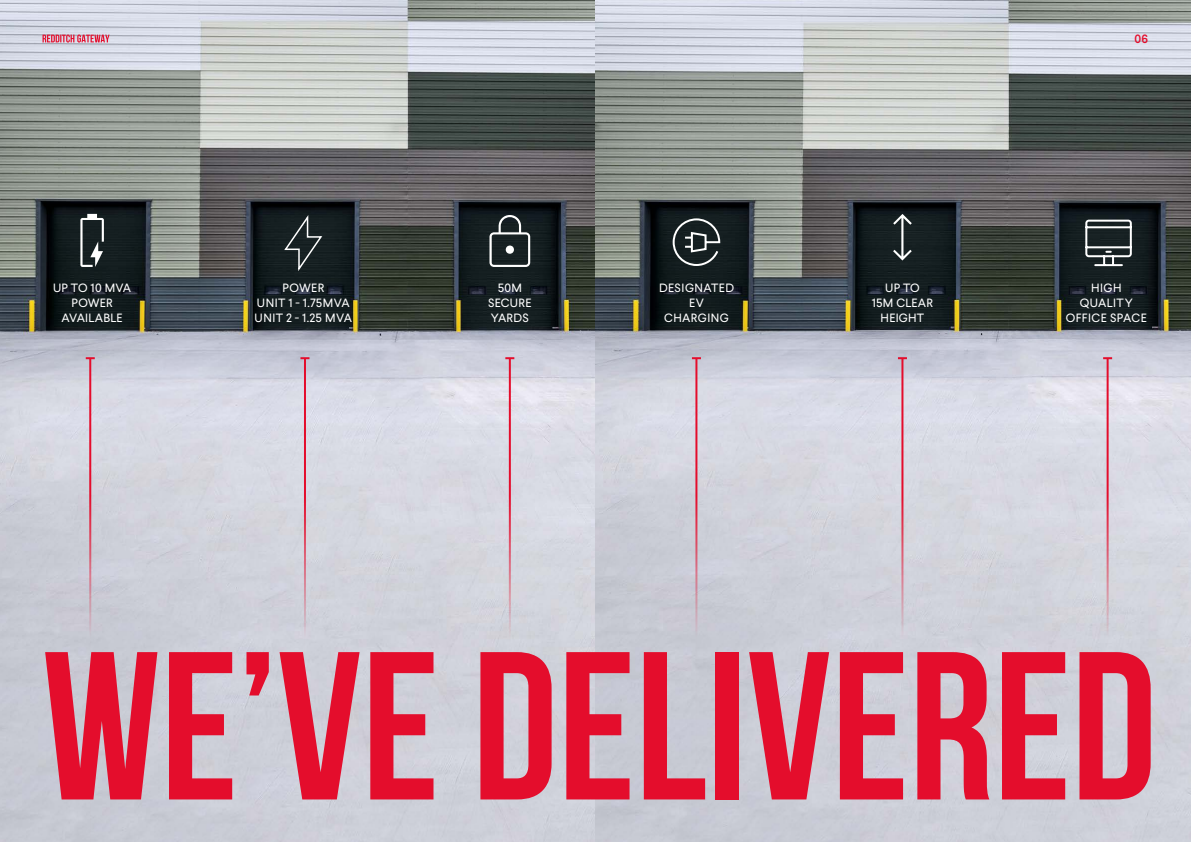
<style>
.page{position:relative;width:1191px;height:842px;background:#fff}
.page>*{position:absolute;margin:0;border:0;box-sizing:border-box;transform-origin:0 0}
.t1{font:700 210.5px "Bebas Neue";color:#e40d2c}
.t2{font:12px/15px "Larsseit";letter-spacing:.025em;color:#fff;text-align:center}
.t3{font:500 12px "Larsseit";color:#e40d2c}
</style>
<div class="page">
<img style="left:0;top:0;width:1191px;height:842px">
<hr style="left:509px;top:358px;width:2px;height:484px;background:#e40d2c">
<svg style="left:505px;top:357px;width:9px;height:2px"></svg>
<hr style="left:304px;top:358px;width:2px;height:484px;background:#e40d2c">
<svg style="left:300px;top:357px;width:9px;height:2px"></svg>
<hr style="left:89px;top:358px;width:2px;height:484px;background:#e40d2c">
<svg style="left:86px;top:357px;width:9px;height:2px"></svg>
<hr style="left:1106px;top:358px;width:2px;height:484px;background:#e40d2c">
<svg style="left:1103px;top:357px;width:9px;height:2px"></svg>
<hr style="left:901px;top:358px;width:2px;height:484px;background:#e40d2c">
<svg style="left:898px;top:357px;width:9px;height:2px"></svg>
<hr style="left:695px;top:358px;width:2px;height:484px;background:#e40d2c">
<svg style="left:692px;top:357px;width:9px;height:2px"></svg>
<svg style="left:1084px;top:219px;width:48px;height:48px;background:#505859"></svg>
<svg style="left:489px;top:215px;width:41px;height:52px;background:#454d4f"></svg>
<svg style="left:80px;top:214px;width:24px;height:53px"></svg>
<svg style="left:893px;top:214px;width:18px;height:46px"></svg>
<svg style="left:671px;top:217px;width:50px;height:50px;background:#3d4547"></svg>
<svg style="left:283px;top:213px;width:41px;height:58px;background:#2b3436"></svg>
<svg style="left:43px;top:35px;width:66px;height:8px"></svg>
<p class="t3" style="left:1134px;top:31px;width:15px">06</p>
<p class="t2" style="left:53px;top:280px;width:80px">UP TO 10 MVA<br>POWER<br>AVAILABLE</p>
<p class="t2" style="left:488px;top:280px;width:45px">50M<br>SECURE<br>YARDS</p>
<p class="t2" style="left:254px;top:280px;width:99px">POWER<br>UNIT 1 - 1.75MVA<br>UNIT 2 - 1.25 MVA</p>
<p class="t2" style="left:872px;top:280px;width:63px">UP TO<br>15M CLEAR<br>HEIGHT</p>
<p class="t2" style="left:1065px;top:280px;width:83px">HIGH<br>QUALITY<br>OFFICE SPACE</p>
<p class="t2" style="left:659px;top:280px;width:77px">DESIGNATED<br>EV<br>CHARGING</p>
<h1 class="t1" style="left:42px;top:611px;width:1116px">WE’VE DELIVERED</h1>
</div>
